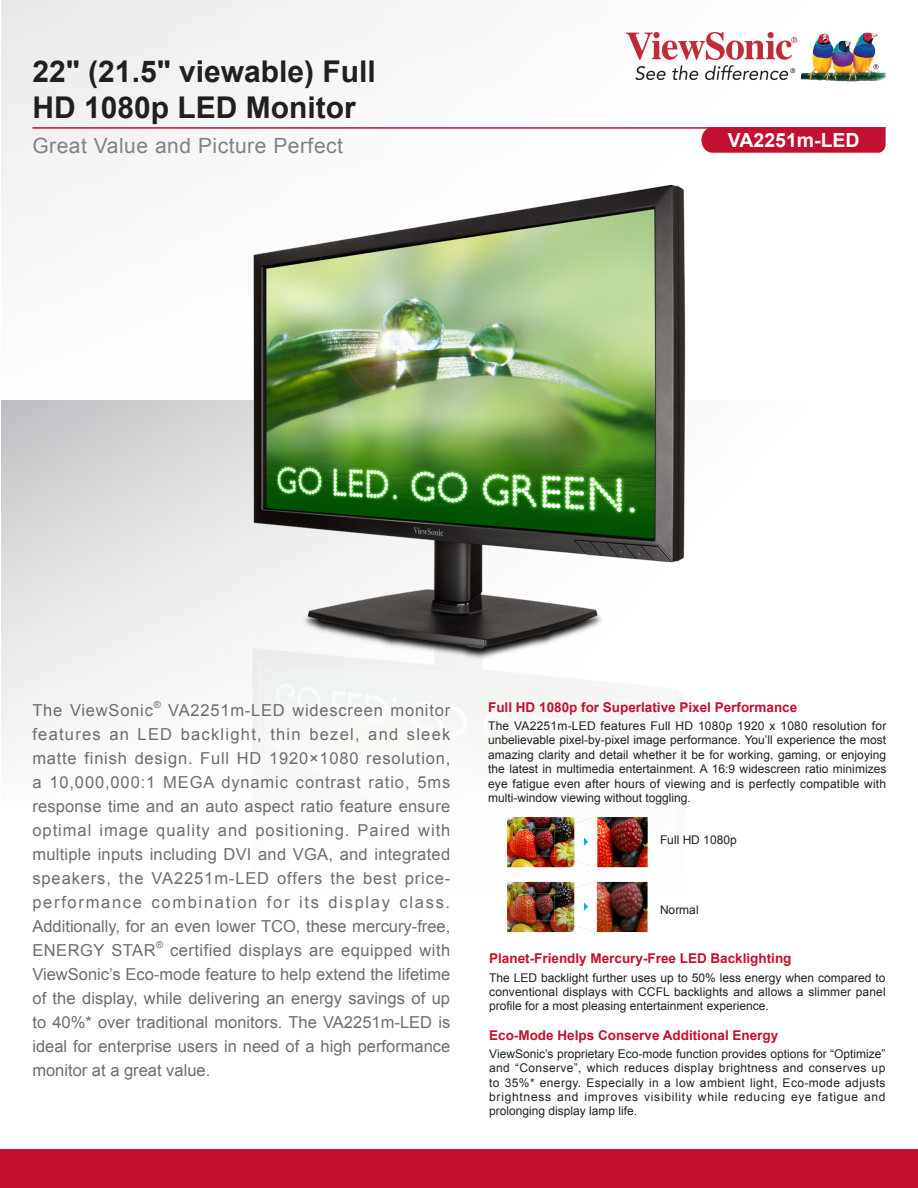
<style>
.page{position:relative;width:918px;height:1188px;background:#fff}
.page>*{position:absolute;margin:0;border:0;box-sizing:border-box;transform-origin:0 0}
.t1{font:700 30px/36px "Arial";color:#231f20}
.t2{font:21px "Arial";letter-spacing:.025em;color:#818285}
.t3{font:700 19.5px "Arial";color:#fff}
.t4{font:16.5px/24px "Arial";color:#6c6d70;text-align:justify}
.t5{font:16.5px "Arial";letter-spacing:.045em;color:#6c6d70}
.t6{font:700 13.5px "Arial";color:#c3102f}
.t7{font:12px/14.4px "Arial";color:#231f20;text-align:justify}
.t8{font:9.6px "Arial";color:#6c6d70}
</style>
<div class="page">
<div style="left:2px;top:0;width:916px;height:405px;background:#fbfbfc"></div>
<svg style="left:2px;top:400px;width:204px;height:337px"></svg>
<img style="left:206px;top:184px;width:480px;height:729px">
<img style="left:627px;top:32px;width:259px;height:50px">
<hr style="left:32px;top:127px;width:854px;height:2px;background:#c3102f">
<svg style="left:701px;top:127px;width:185px;height:26px"></svg>
<div style="left:0;top:1150px;width:918px;height:38px;background:#c3102f"></div>
<img style="left:508px;top:795px;width:172px;height:138px">
<p class="t1" style="left:32px;top:55px;width:345px">22" (21.5" viewable) Full<br>HD 1080p LED Monitor</p>
<p class="t2" style="left:32px;top:131px;width:312px">Great Value and Picture Perfect</p>
<p class="t3" style="left:728px;top:127px;width:133px">VA2251m-LED</p>
<p class="t5" style="left:32px;top:700px;width:122px">The ViewSonic</p>
<p class="t8" style="left:154px;top:699px;width:9px">®</p>
<p class="t6" style="left:488px;top:698px;width:311px">Full HD 1080p for Superlative Pixel Performance</p>
<p class="t7" style="left:488px;top:719px;width:400px">The VA2251m-LED features Full HD 1080p 1920 x 1080 resolution for unbelievable pixel-by-pixel image performance. You’ll experience the most amazing clarity and detail whether it be for working, gaming, or enjoying the latest in multimedia entertainment. A 16:9 widescreen ratio minimizes eye fatigue even after hours of viewing and is perfectly compatible with multi-window viewing without toggling.</p>
<p class="t7" style="left:660px;top:833px;width:78px">Full HD 1080p</p>
<p class="t4" style="left:32px;top:699px;width:420px;text-indent:136px">VA2251m-LED widescreen monitor features an LED backlight, thin bezel, and sleek matte finish design. Full HD 1920×1080 resolution, a 10,000,000:1 MEGA dynamic contrast ratio, 5ms response time and an auto aspect ratio feature ensure optimal image quality and positioning. Paired with multiple inputs including DVI and VGA, and integrated speakers, the VA2251m-LED offers the best price&shy;performance combination for its display class.<br>Additionally, for an even lower TCO, these mercury-free, ENERGY STAR</p>
<p class="t7" style="left:660px;top:903px;width:40px">Normal</p>
<p class="t8" style="left:156px;top:939px;width:9px">®</p>
<p class="t4" style="left:32px;top:939px;width:419px;text-indent:138px">certified displays are equipped with ViewSonic’s Eco-mode feature to help extend the lifetime of the display, while delivering an energy savings of up to 40%* over traditional monitors. The VA2251m-LED is ideal for enterprise users in need of a high performance monitor at a great value.</p>
<p class="t6" style="left:489px;top:950px;width:304px">Planet-Friendly Mercury-Free LED Backlighting</p>
<p class="t7" style="left:489px;top:970px;width:398px">The LED backlight further uses up to 50% less energy when compared to conventional displays with CCFL backlights and allows a slimmer panel profile for a most pleasing entertainment experience.</p>
<p class="t6" style="left:489px;top:1026px;width:291px">Eco-Mode Helps Conserve Additional Energy</p>
<p class="t7" style="left:489px;top:1046px;width:398px">ViewSonic’s proprietary Eco-mode function provides options for “Optimize” and “Conserve”, which reduces display brightness and conserves up to 35%* energy. Especially in a low ambient light, Eco-mode adjusts brightness and improves visibility while reducing eye fatigue and prolonging display lamp life.</p>
</div>
